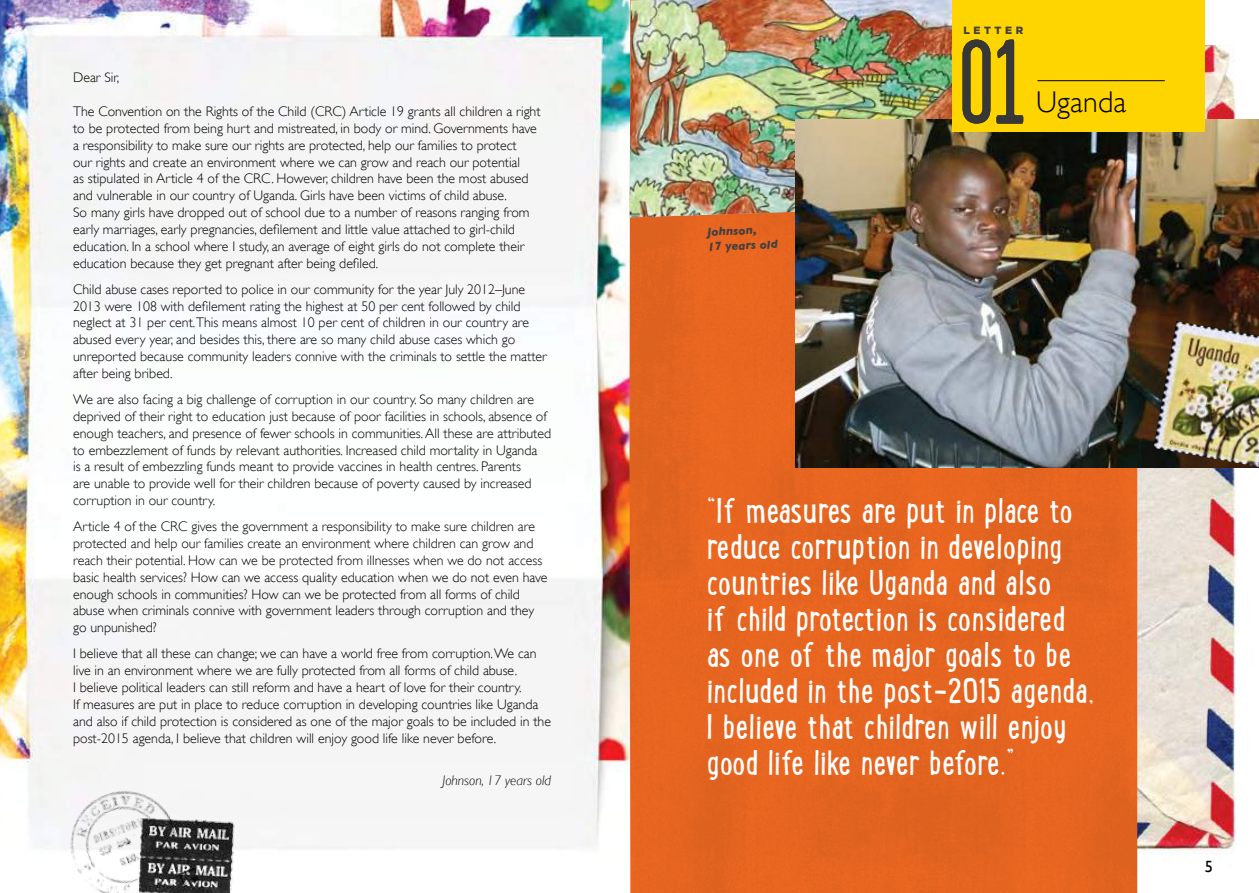
<style>
.page{position:relative;width:1259px;height:893px;background:#fff}
.page>*{position:absolute;margin:0;border:0;box-sizing:border-box;transform-origin:0 0}
.t1{font:31.5px/36px "Lunch Box";letter-spacing:.005em;color:#fff}
.t2{font:300 30px "Gill Sans";letter-spacing:.005em;color:#000}
.t3{font:16.35px "Gill Sans";color:#000}
.t4{font:300 13.8px/16.8px "Gill Sans";color:#000}
.t5{font:italic 300 13.8px "Gill Sans";color:#000}
.t6{font:italic 700 12px/15px "Gill Sans";color:#414042}
.t7{font:900 10.5px "Gotham";letter-spacing:.34em;color:#414042}
</style>
<div class="page">
<img style="left:1137px;top:46px;width:99px;height:820px">
<img style="left:0;top:0;width:1137px;height:893px">
<img style="left:46px;top:769px;width:153px;height:124px">
<img style="left:123px;top:811px;width:114px;height:82px">
<img style="left:629px;top:0;width:324px;height:218px">
<img style="left:795px;top:119px;width:464px;height:349px">
<div style="left:953px;top:0;width:252px;height:132px;background:#fed401"></div>
<hr style="left:1037px;top:80px;width:127px;height:1px;background:#000">
<img style="left:1153px;top:321px;width:106px;height:146px">
<img style="left:962px;top:40px;width:61px;height:84px">
<p class="t4" style="left:73px;top:69px;width:48px">Dear Sir,</p>
<p class="t4" style="left:73px;top:102px;width:469px">The Convention on the Rights of the Child (CRC) Article 19 grants all children a right to be protected from being hurt and mistreated, in body or mind. Governments have a responsibility to make sure our rights are protected, help our families to protect<br>our rights and create an environment where we can grow and reach our potential<br>as stipulated in Article 4 of the CRC. However, children have been the most abused and vulnerable in our country of Uganda. Girls have been victims of child abuse.<br>So many girls have dropped out of school due to a number of reasons ranging from early marriages, early pregnancies, defilement and little value attached to girl-child education. In a school where I study, an average of eight girls do not complete their education because they get pregnant after being defiled.</p>
<p class="t4" style="left:73px;top:280px;width:475px">Child abuse cases reported to police in our community for the year July 2012–June 2013 were 108 with defilement rating the highest at 50 per cent followed by child neglect at 31 per cent.This means almost 10 per cent of children in our country are abused every year, and besides this, there are so many child abuse cases which go unreported because community leaders connive with the criminals to settle the matter after being bribed.</p>
<p class="t4" style="left:73px;top:390px;width:479px">We are also facing a big challenge of corruption in our country. So many children are deprived of their right to education just because of poor facilities in schools, absence of enough teachers, and presence of fewer schools in communities. All these are attributed to embezzlement of funds by relevant authorities. Increased child mortality in Uganda<br>is a result of embezzling funds meant to provide vaccines in health centres. Parents<br>are unable to provide well for their children because of poverty caused by increased corruption in our country.</p>
<p class="t4" style="left:73px;top:517px;width:476px">Article 4 of the CRC gives the government a responsibility to make sure children are protected and help our families create an environment where children can grow and reach their potential. How can we be protected from illnesses when we do not access basic health services? How can we access quality education when we do not even have enough schools in communities? How can we be protected from all forms of child abuse when criminals connive with government leaders through corruption and they go unpunished?</p>
<p class="t4" style="left:73px;top:645px;width:479px">I believe that all these can change; we can have a world free from corruption. We can live in an environment where we are fully protected from all forms of child abuse.<br>I believe political leaders can still reform and have a heart of love for their country.<br>If measures are put in place to reduce corruption in developing countries like Uganda and also if child protection is considered as one of the major goals to be included in the post-2015 agenda, I believe that children will enjoy good life like never before.</p>
<p class="t5" style="left:442px;top:773px;width:110px">Johnson, 17 years old</p>
<p class="t6" style="left:707px;top:224px;width:72px;rotate:-2deg">Johnson,<br>17 years old</p>
<p class="t7" style="left:963px;top:25px;width:61px">LETTER</p>
<h2 class="t2" style="left:1036px;top:79px;width:92px">Uganda</h2>
<p class="t1" style="left:707px;top:491px;width:389px">“If measures are put in place to reduce corruption in developing countries like Uganda and also<br>if child protection is considered as one of the major goals to be included in the post-2015 agenda,<br>I believe that children will enjoy good life like never before.”</p>
<p class="t3" style="left:1204px;top:857px;width:10px">5</p>
</div>
